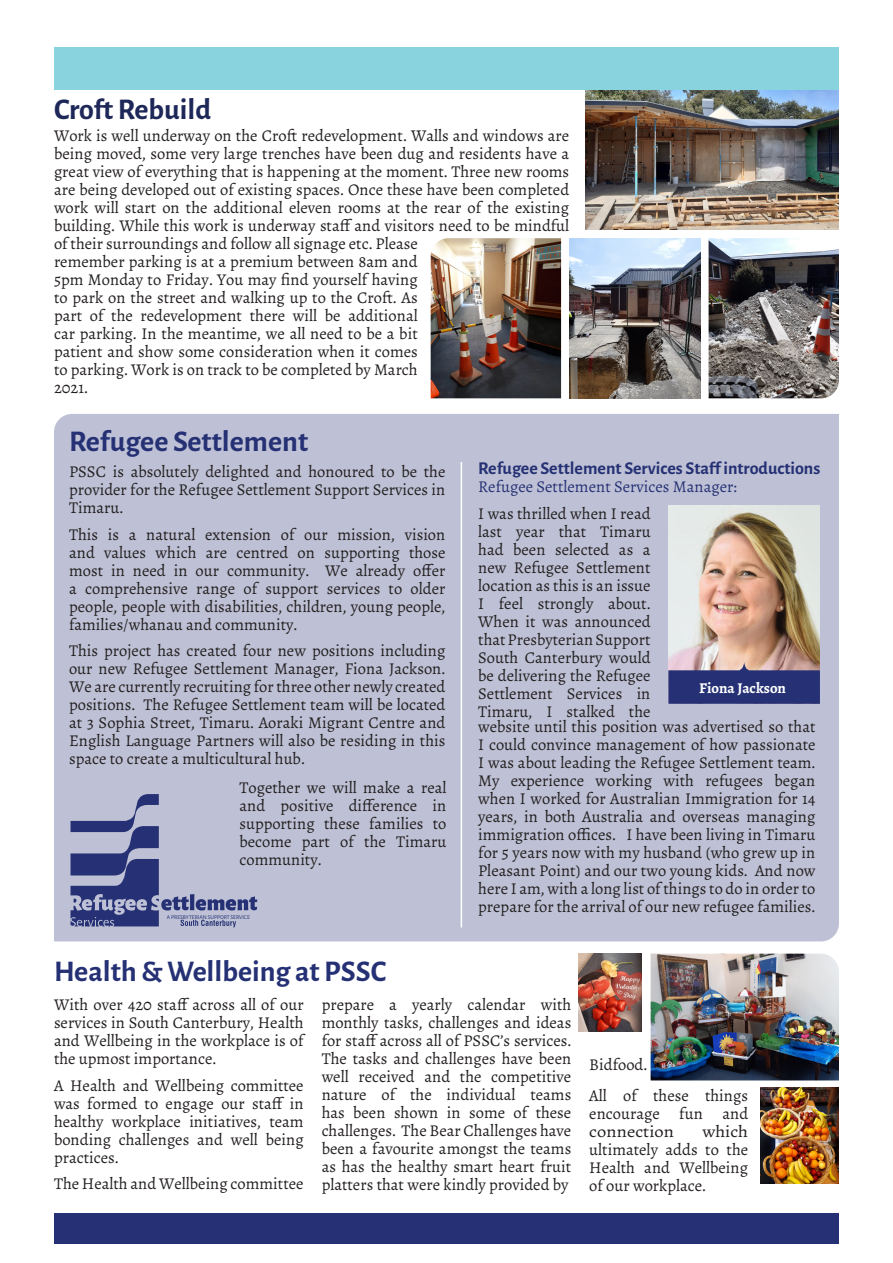
<style>
.page{position:relative;width:893px;height:1263px;background:#fff}
.page>*{position:absolute;margin:0;border:0;box-sizing:border-box;transform-origin:0 0}
.t1{font:700 30px "Alegreya Sans";color:#253174}
.t2{font:700 30px "Alegreya Sans";letter-spacing:-.005em;color:#1d2758}
.t3{font:700 18px "Alegreya Sans";color:#253174}
.t4{font:16.5px/18px "Alegreya";color:#231f20;text-align:justify}
.t5{font:16.5px/18px "Alegreya";color:#231f20;text-align:justify;scale:1.12 1}
.t6{font:16.5px "Alegreya";color:#253174}
.t7{font:700 15px "Alegreya";color:#fff}
.t8{font:5.85px "Alegreya Sans";color:#253174}
</style>
<div class="page">
<img style="left:586px;top:90px;width:253px;height:140px">
<div style="left:54px;top:1213px;width:785px;height:30px;background:#253174"></div>
<div style="left:54px;top:47px;width:785px;height:43px;background:#88d3de"></div>
<img style="left:709px;top:238px;width:130px;height:160px">
<img style="left:570px;top:238px;width:130px;height:160px">
<img style="left:431px;top:238px;width:130px;height:160px">
<div style="left:54px;top:414px;width:785px;height:527px;background:#bec1d5"></div>
<img style="left:668px;top:505px;width:152px;height:157px">
<svg style="left:668px;top:662px;width:152px;height:42px;background:#484b7f"></svg>
<hr style="left:461px;top:462px;width:1px;height:465px;background:#fff">
<img style="left:651px;top:954px;width:188px;height:126px">
<img style="left:578px;top:954px;width:64px;height:77px">
<img style="left:761px;top:1088px;width:78px;height:95px">
<svg style="left:71px;top:794px;width:186px;height:133px;background:#8f94b7"></svg>
<p class="t2" style="left:54px;top:87px;width:159px">Croft Rebuild</p>
<p class="t4" style="left:54px;top:127px;width:517px">Work is well underway on the Croft redevelopment. Walls and windows are being moved, some very large trenches have been dug and residents have a great view of everything that is happening at the moment. Three new rooms are being developed out of existing spaces. Once these have been completed work will start on the additional eleven rooms at the rear of the existing building. While this work is underway staff and visitors need to be mindful</p>
<p class="t4" style="left:54px;top:235px;width:365px">of their surroundings and follow all signage etc. Please remember parking is at a premium between 8am and 5pm Monday to Friday. You may find yourself having to park on the street and walking up to the Croft. As part of the redevelopment there will be additional car parking. In the meantime, we all need to be a bit patient and show some consideration when it comes to parking. Work is on track to be completed by March 2021.</p>
<p class="t1" style="left:69px;top:419px;width:241px">Refugee Settlement</p>
<p class="t4" style="left:69px;top:463px;width:378px">PSSC is absolutely delighted and honoured to be the provider for the Refugee Settlement Support Services in Timaru.</p>
<p class="t4" style="left:69px;top:525px;width:378px">This is a natural extension of our mission, vision and values which are centred on supporting those most in need in our community. We already offer a comprehensive range of support services to older people, people with disabilities, children, young people, families/whanau and community.</p>
<p class="t4" style="left:69px;top:642px;width:378px">This project has created four new positions including our new Refugee Settlement Manager, Fiona Jackson.<br>We are currently recruiting for three other newly created positions. The Refugee Settlement team will be located at 3 Sophia Street, Timaru. Aoraki Migrant Centre and English Language Partners will also be residing in this space to create a multicultural hub.</p>
<p class="t4" style="left:239px;top:778px;width:209px">Together we will make a real and positive difference in supporting these families to become part of the Timaru community.</p>
<p class="t8" style="left:167px;top:913px;width:84px">A PRESBYTERIAN SUPPORT SERVICE</p>
<p class="t1" style="left:54px;top:949px;width:334px">Health &amp; Wellbeing at PSSC</p>
<p class="t3" style="left:478px;top:455px;width:344px">Refugee Settlement Services Staff introductions</p>
<p class="t6" style="left:478px;top:476px;width:261px">Refugee Settlement Services Manager:</p>
<p class="t4" style="left:478px;top:504px;width:174px">I was thrilled when I read last year that Timaru had been selected as a new Refugee Settlement location as this is an issue I feel strongly about.<br>When it was announced that Presbyterian Support South Canterbury would be delivering the Refugee Settlement Services in Timaru, I stalked the</p>
<p class="t4" style="left:478px;top:717px;width:339px">website until this position was advertised so that I could convince management of how passionate I was about leading the Refugee Settlement team.<br>My experience working with refugees began when I worked for Australian Immigration for 14 years, in both Australia and overseas managing immigration offices. I have been living in Timaru for 5 years now with my husband (who grew up in Pleasant Point) and our two young kids. And now here I am, with a long list of things to do in order to prepare for the arrival of our new refugee families.</p>
<p class="t7" style="left:699px;top:678px;width:88px">Fiona Jackson</p>
<p class="t4" style="left:54px;top:996px;width:251px">With over 420 staff across all of our services in South Canterbury, Health and Wellbeing in the workplace is of the upmost importance.</p>
<p class="t4" style="left:54px;top:1076px;width:251px">A Health and Wellbeing committee was formed to engage our staff in healthy workplace initiatives, team bonding challenges and well being practices.</p>
<p class="t4" style="left:54px;top:1175px;width:251px">The Health and Wellbeing committee</p>
<p class="t4" style="left:322px;top:996px;width:251px">prepare a yearly calendar with monthly tasks, challenges and ideas for staff across all of PSSC’s services.<br>The tasks and challenges have been well received and the competitive nature of the individual teams has been shown in some of these challenges. The Bear Challenges have been a favourite amongst the teams as has the healthy smart heart fruit platters that were kindly provided by</p>
<p class="t4" style="left:589px;top:1056px;width:60px">Bidfood.</p>
<p class="t4" style="left:589px;top:1087px;width:160px">All of these things encourage fun and connection</p>
<p class="t5" style="left:589px;top:1123px;width:143px;text-indent:113px">which ultimately adds to the Health and Wellbeing of our workplace.</p>
</div>
